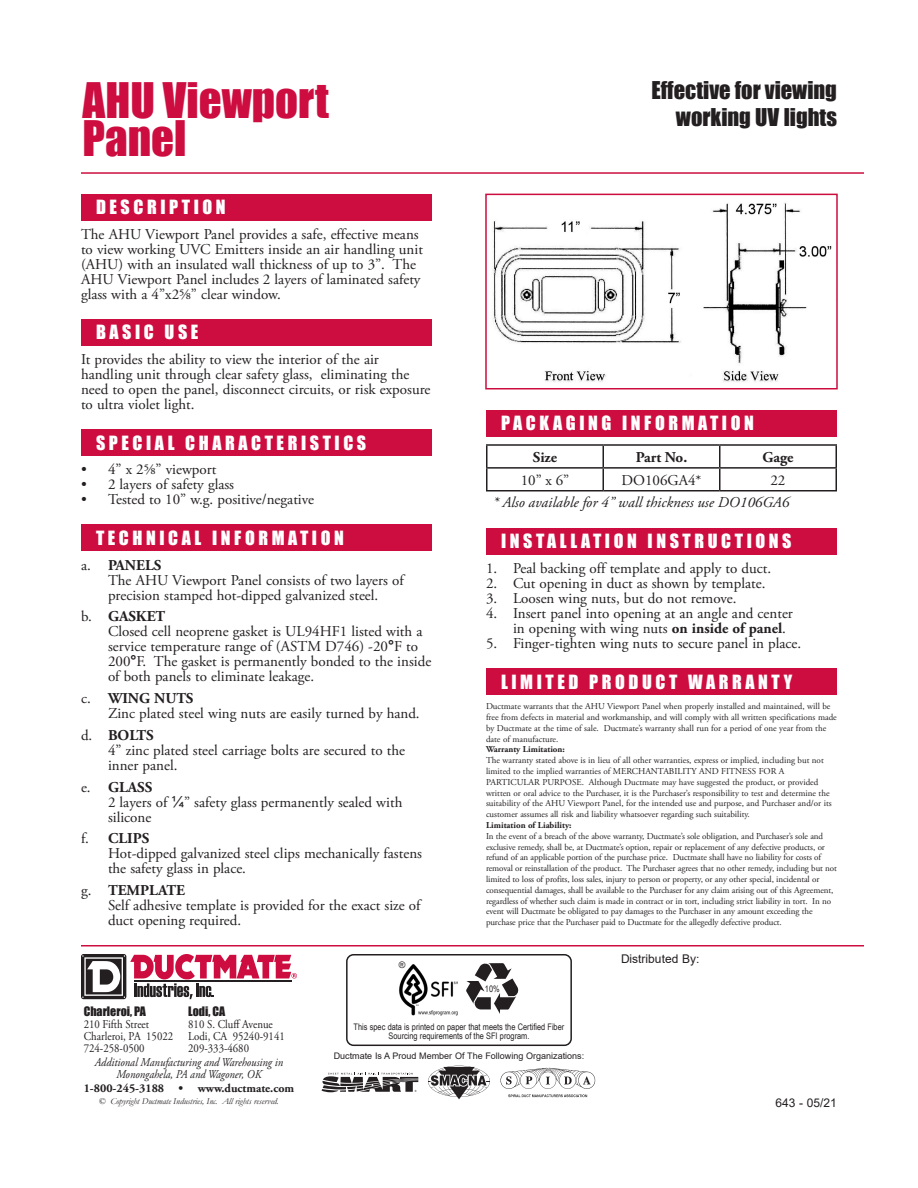
<style>
.page{position:relative;width:918px;height:1188px;background:#fff}
.page>*{position:absolute;margin:0;border:0;box-sizing:border-box;transform-origin:0 0}
.t1{font:45px/37.5px "Impact";color:#cd0d40}
.t2{font:22.5px/27px "Impact";color:#231f20;text-align:right}
.t3{font:18px "Impact";letter-spacing:.2em;color:#fff}
.t4{font:15px/15px "Adobe Garamond Pro";color:#231f20}
.t5{font:italic 15px "Adobe Garamond Pro";color:#231f20}
.t6{font:700 15px "Adobe Garamond Pro";letter-spacing:-.005em;color:#231f20}
.t7{font:12px/12px "Adobe Garamond Pro";color:#231f20;scale:.9 1}
.t8{font:italic 12px/12px "Adobe Garamond Pro";color:#231f20;text-align:center;scale:.9 1}
.t9{font:700 12px "Adobe Garamond Pro";color:#231f20}
.t10{font:12px "Arial";color:#231f20}
.t11{font:12px "Impact";color:#231f20}
.t12{font:9px/10.8px "Adobe Garamond Pro";letter-spacing:-.01em;color:#231f20}
.t13{font:9px/9px "Arial Narrow";color:#231f20;text-align:center}
.t14{font:9px "Arial";color:#231f20}
.t15{font:italic 9px "Garamond";color:#231f20}
.t16{font:700 9px "Adobe Garamond Pro";color:#231f20}
.s1{font-weight:700}
.s2{font-family:"Arial";font-weight:700}
.s3{font-family:"Arial"}
.s4{font-family:"Impact"}
.s5{font-style:normal}
</style>
<div class="page">
<div style="left:81px;top:194px;width:351px;height:27px;background:#cd0d40"></div>
<hr style="left:81px;top:172px;width:783px;height:2px;background:#cd0d40">
<div style="left:81px;top:319px;width:351px;height:27px;background:#cd0d40"></div>
<div style="left:81px;top:429px;width:351px;height:27px;background:#cd0d40"></div>
<div style="left:81px;top:524px;width:351px;height:27px;background:#cd0d40"></div>
<div style="left:486px;top:410px;width:351px;height:27px;background:#cd0d40"></div>
<hr style="left:486px;top:444px;width:117px;height:2px;background:#231f20">
<hr style="left:486px;top:446px;width:2px;height:21px;background:#231f20">
<hr style="left:603px;top:444px;width:117px;height:2px;background:#231f20">
<hr style="left:720px;top:444px;width:117px;height:2px;background:#231f20">
<hr style="left:486px;top:467px;width:117px;height:2px;background:#231f20">
<hr style="left:486px;top:469px;width:2px;height:21px;background:#231f20">
<hr style="left:603px;top:467px;width:117px;height:2px;background:#231f20">
<svg style="left:603px;top:446px;width:1px;height:44px"></svg>
<hr style="left:720px;top:467px;width:117px;height:2px;background:#231f20">
<svg style="left:719px;top:446px;width:1px;height:44px"></svg>
<svg style="left:836px;top:446px;width:1px;height:44px"></svg>
<hr style="left:486px;top:490px;width:117px;height:2px;background:#231f20">
<hr style="left:603px;top:490px;width:117px;height:2px;background:#231f20">
<hr style="left:720px;top:490px;width:117px;height:2px;background:#231f20">
<div style="left:486px;top:528px;width:351px;height:27px;background:#cd0d40"></div>
<div style="left:486px;top:668px;width:351px;height:27px;background:#cd0d40"></div>
<img style="left:492px;top:202px;width:340px;height:180px">
<div style="left:485px;top:194px;width:353px;height:195px;border:2px solid #cd0d40"></div>
<div style="left:81px;top:954px;width:45px;height:45px;background:#231f20;border-radius:3px"></div>
<svg style="left:82px;top:954px;width:215px;height:45px"></svg>
<img style="left:500px;top:1067px;width:96px;height:31px">
<svg style="left:322px;top:1073px;width:96px;height:19px"></svg>
<svg style="left:428px;top:1066px;width:62px;height:33px"></svg>
<div style="left:346px;top:954px;width:226px;height:92px;border:2px solid #231f20;border-radius:7px"></div>
<svg style="left:466px;top:963px;width:53px;height:51px"></svg>
<img style="left:399px;top:964px;width:59px;height:52px">
<hr style="left:81px;top:945px;width:783px;height:1px;background:#cd0d40">
<p class="t1" style="left:82px;top:80px;width:248px">AHU Viewport<br>Panel</p>
<p class="t2" style="left:651px;top:76px;width:187px">Effective for viewing working UV lights</p>
<p class="t3" style="left:96px;top:193px;width:131px">DESCRIPTION</p>
<p class="t4" style="left:81px;top:227px;width:343px">The AHU Viewport Panel provides a safe, effective means to view working UVC Emitters inside an air handling unit (AHU) with an insulated wall thickness of up to 3”. The AHU Viewport Panel includes 2 layers of laminated safety glass with a 4”x2⅝” clear window.</p>
<p class="t3" style="left:96px;top:318px;width:104px">BASIC USE</p>
<p class="t4" style="left:81px;top:352px;width:351px">It provides the ability to view the interior of the air handling unit through clear safety glass, eliminating the need to open the panel, disconnect circuits, or risk exposure to ultra violet light.</p>
<p class="t3" style="left:96px;top:429px;width:272px">SPECIAL CHARACTERISTICS</p>
<p class="t4" style="left:81px;top:463px;width:137px">• 4” x 2⅝” viewport</p>
<p class="t4" style="left:81px;top:478px;width:155px">• 2 layers of safety glass</p>
<p class="t4" style="left:81px;top:493px;width:235px">• Tested to 10” w.g. positive/negative</p>
<p class="t3" style="left:96px;top:524px;width:249px">TECHNICAL INFORMATION</p>
<p class="t4" style="left:108px;top:558px;width:297px;text-indent:-27px">a. <span class="s1">PANELS<br></span>The AHU Viewport Panel consists of two layers of precision stamped hot-dipped galvanized steel.</p>
<p class="t4" style="left:108px;top:610px;width:325px;text-indent:-27px">b. <span class="s1">GASKET<br></span>Closed cell neoprene gasket is UL94HF1 listed with a service temperature range of (ASTM D746) -20<span class="s2">°</span>F to 200<span class="s2">°</span>F. The gasket is permanently bonded to the inside of both panels to eliminate leakage.</p>
<p class="t4" style="left:108px;top:691px;width:313px;text-indent:-27px">c. <span class="s1">WING NUTS<br></span>Zinc plated steel wing nuts are easily turned by hand.</p>
<p class="t4" style="left:108px;top:728px;width:299px;text-indent:-27px">d. <span class="s1">BOLTS<br></span>4” zinc plated steel carriage bolts are secured to the inner panel.</p>
<p class="t4" style="left:108px;top:780px;width:296px;text-indent:-27px">e. <span class="s1">GLASS<br></span>2 layers of <span class="s3">¼</span>” safety glass permanently sealed with silicone</p>
<p class="t4" style="left:108px;top:832px;width:316px;text-indent:-27px">f. <span class="s1">CLIPS<br></span>Hot-dipped galvanized steel clips mechanically fastens the safety glass in place.</p>
<p class="t4" style="left:108px;top:883px;width:314px;text-indent:-27px">g. <span class="s1">TEMPLATE<br></span>Self adhesive template is provided for the exact size of duct opening required.</p>
<p class="t14" style="left:399px;top:959px;width:8px">®</p>
<p class="t3" style="left:501px;top:409px;width:254px">PACKAGING INFORMATION</p>
<p class="t6" style="left:533px;top:448px;width:26px">Size</p>
<p class="t6" style="left:636px;top:448px;width:53px">Part No.</p>
<p class="t6" style="left:762px;top:448px;width:33px">Gage</p>
<p class="t4" style="left:521px;top:473px;width:50px">10” x 6”</p>
<p class="t4" style="left:621px;top:473px;width:82px">DO106GA4*</p>
<p class="t4" style="left:770px;top:473px;width:16px">22</p>
<p class="t5" style="left:493px;top:493px;width:298px">* Also available for 4” wall thickness use DO106GA6</p>
<p class="t3" style="left:501px;top:527px;width:292px">INSTALLATION INSTRUCTIONS</p>
<p class="t4" style="left:486px;top:561px;width:287px">1. Peal backing off template and apply to duct.</p>
<p class="t4" style="left:486px;top:576px;width:281px">2. Cut opening in duct as shown by template.</p>
<p class="t4" style="left:486px;top:591px;width:252px">3. Loosen wing nuts, but do not remove.</p>
<p class="t4" style="left:513px;top:606px;width:281px;text-indent:-27px">4. Insert panel into opening at an angle and center in opening with wing nuts <span class="s1">on inside of panel</span>.</p>
<p class="t4" style="left:486px;top:636px;width:317px">5. Finger-tighten wing nuts to secure panel in place.</p>
<p class="t3" style="left:501px;top:668px;width:293px">LIMITED PRODUCT WARRANTY</p>
<p class="t12" style="left:486px;top:701px;width:352px">Ductmate warrants that the AHU Viewport Panel when properly installed and maintained, will be free from defects in material and workmanship, and will comply with all written specifications made by Ductmate at the time of sale. Ductmate’s warranty shall run for a period of one year from the date of manufacture.</p>
<p class="t16" style="left:486px;top:744px;width:80px">Warranty Limitation:</p>
<p class="t12" style="left:486px;top:755px;width:347px">The warranty stated above is in lieu of all other warranties, express or implied, including but not limited to the implied warranties of MERCHANTABILITY AND FITNESS FOR A PARTICULAR PURPOSE. Although Ductmate may have suggested the product, or provided written or oral advice to the Purchaser, it is the Purchaser’s responsibility to test and determine the suitability of the AHU Viewport Panel, for the intended use and purpose, and Purchaser and/or its customer assumes all risk and liability whatsoever regarding such suitability.</p>
<p class="t16" style="left:486px;top:820px;width:87px">Limitation of Liability:</p>
<p class="t12" style="left:486px;top:831px;width:352px">In the event of a breach of the above warranty, Ductmate’s sole obligation, and Purchaser’s sole and exclusive remedy, shall be, at Ductmate’s option, repair or replacement of any defective products, or refund of an applicable portion of the purchase price. Ductmate shall have no liability for costs of removal or reinstallation of the product. The Purchaser agrees that no other remedy, including but not limited to loss of profits, loss sales, injury to person or property, or any other special, incidental or consequential damages, shall be available to the Purchaser for any claim arising out of this Agreement, regardless of whether such claim is made in contract or in tort, including strict liability in tort. In no event will Ductmate be obligated to pay damages to the Purchaser in any amount exceeding the purchase price that the Purchaser paid to Ductmate for the allegedly defective product.</p>
<p class="t13" style="left:485px;top:984px;width:16px">10%</p>
<p class="t10" style="left:621px;top:950px;width:80px">Distributed By:</p>
<p class="t7" style="left:84px;top:1007px;width:101px"><span class="s4">Charleroi, PA<br></span>210 Fifth Street<br>Charleroi, PA 15022<br>724-258-0500</p>
<p class="t11" style="left:188px;top:1002px;width:39px">Lodi, CA</p>
<p class="t7" style="left:188px;top:1019px;width:96px">810 S. Cluff Avenue</p>
<p class="t7" style="left:188px;top:1031px;width:109px">Lodi, CA 95240-9141</p>
<p class="t7" style="left:188px;top:1043px;width:69px">209-333-4680</p>
<p class="t8" style="left:95px;top:1057px;width:211px">Additional Manufacturing and Warehousing in<br>Monongahela, PA and Wagoner, OK</p>
<p class="t9" style="left:84px;top:1082px;width:212px">1-800-245-3188 • www.ductmate.com</p>
<p class="t15" style="left:99px;top:1095px;width:181px"><span class="s5">©</span> Copyright Ductmate Industries, Inc. All rights reserved.</p>
<p class="t13" style="left:354px;top:1022px;width:212px">This spec data is printed on paper that meets the Certified Fiber<br>Sourcing requirements of the SFI program.</p>
<p class="t14" style="left:334px;top:1050px;width:252px">Ductmate Is A Proud Member Of The Following Organizations:</p>
<p class="t10" style="left:776px;top:1095px;width:63px">643 - 05/21</p>
</div>
